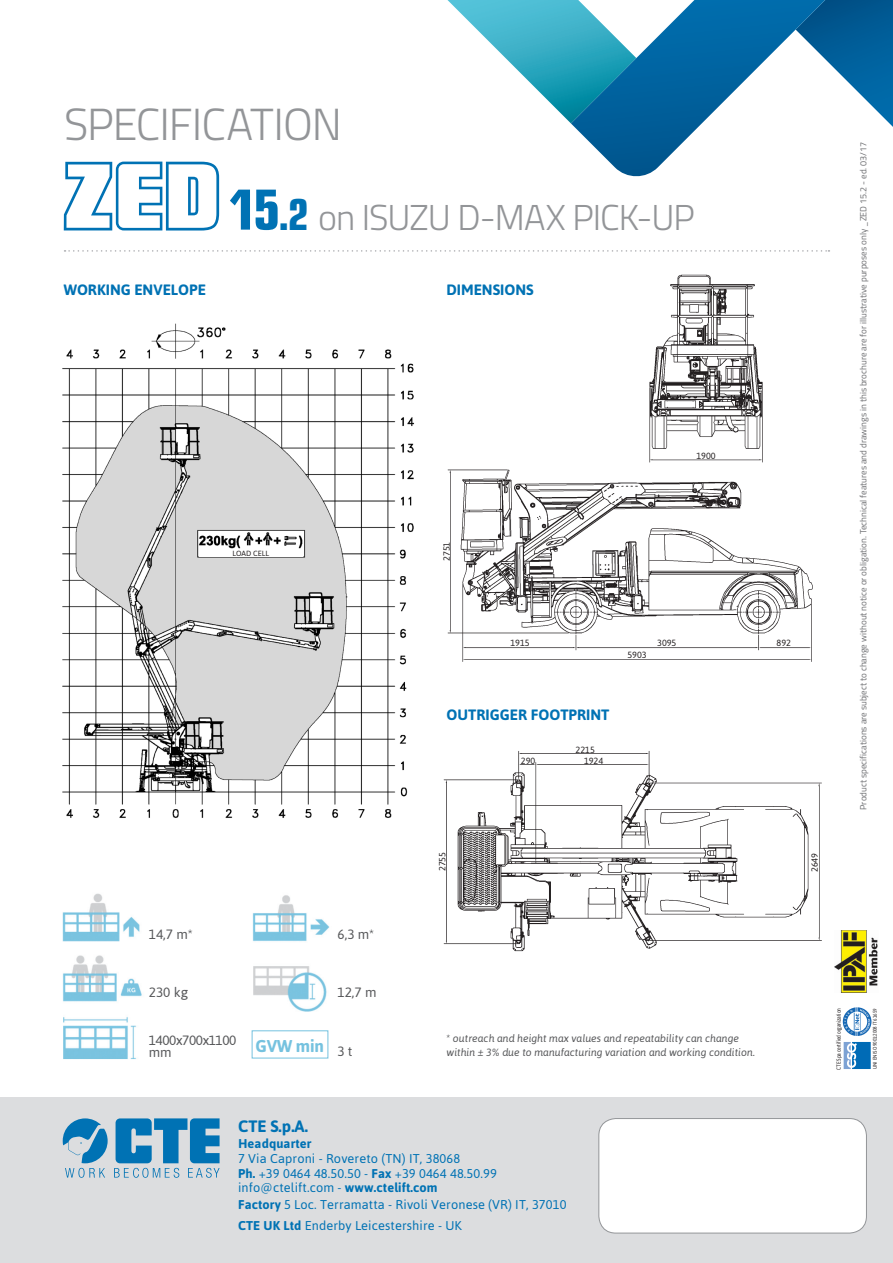
<style>
.page{position:relative;width:893px;height:1263px;background:#fff}
.page>*{position:absolute;margin:0;border:0;box-sizing:border-box;transform-origin:0 0}
.t1{font:300 45px "Titillium";letter-spacing:-.02em;color:#939598}
.t2{font:300 36px "Titillium";letter-spacing:-.03em;color:#939598}
.t3{font:700 17.1px "Asap";letter-spacing:-.01em;color:#75c2df}
.t4{font:700 16.5px "Asap";color:#0072b4}
.t5{font:700 15px "Asap";color:#0072b4}
.t6{font:13.5px/12px "Asap";letter-spacing:-.03em;color:#57585a}
.t7{font:12.75px/14.7px "Asap";letter-spacing:.01em;color:#0072b4}
.t8{font:700 12.75px "Asap";letter-spacing:.01em;color:#0072b4}
.t9{font:italic 10.5px/13.5px "Asap";color:#57585a}
.t10{font:9px "Titillium";color:#6c6d70}
.t11{font:9px "Asap";color:#231f20}
.t12{font:7.5px "Asap";color:#231f20}
.t13{font:6px "Asap";letter-spacing:-.02em;color:#231f20;scale:.8 1}
.t14{font:5.25px "Asap";letter-spacing:-.02em;color:#231f20;scale:.87 1}
.s1{font-family:"Eurostile LT Std";font-weight:700;font-stretch:condensed;font-size:55.2px;color:#0072b4}
.s2{font-family:"Eurostile LT Std";font-weight:700;font-stretch:condensed;font-size:42.75px;color:#0072b4}
.s3{font-weight:700}
</style>
<div class="page">
<svg style="left:447px;top:0;width:124px;height:123px"></svg>
<svg style="left:825px;top:0;width:68px;height:127px"></svg>
<svg style="left:571px;top:0;width:254px;height:177px"></svg>
<svg style="left:64px;top:162px;width:155px;height:68px"></svg>
<svg style="left:65px;top:250px;width:764px;height:2px"></svg>
<div style="left:0;top:1097px;width:893px;height:166px;background:#dcdddf"></div>
<svg style="left:114px;top:1118px;width:106px;height:60px"></svg>
<svg style="left:63px;top:1118px;width:45px;height:60px"></svg>
<div style="left:599px;top:1118px;width:267px;height:115px;background:#fff;border-radius:17px"></div>
<div style="left:599px;top:1118px;width:268px;height:115px;border:1px solid #939598;border-radius:17px"></div>
<img style="left:834px;top:930px;width:44px;height:62px">
<img style="left:62px;top:323px;width:353px;height:495px">
<img style="left:649px;top:274px;width:114px;height:188px">
<img style="left:443px;top:751px;width:379px;height:201px">
<img style="left:447px;top:462px;width:366px;height:200px">
<svg style="left:844px;top:1042px;width:27px;height:27px"></svg>
<svg style="left:843px;top:1007px;width:28px;height:29px"></svg>
<img style="left:253px;top:966px;width:74px;height:46px">
<img style="left:62px;top:893px;width:78px;height:49px">
<img style="left:63px;top:1017px;width:73px;height:42px">
<img style="left:63px;top:955px;width:79px;height:47px">
<img style="left:252px;top:895px;width:78px;height:47px">
<div style="left:199px;top:549px;width:104px;height:8px;background:#fff"></div>
<h1 class="t1" style="left:64px;top:92px;width:280px">SPECIFICATION</h1>
<h2 class="t2" style="left:229px;top:191px;width:467px"><span class="s1">15</span><span class="s2">.2</span> on ISUZU D-MAX PICK-UP</h2>
<p class="t5" style="left:64px;top:281px;width:144px">WORKING ENVELOPE</p>
<p class="t5" style="left:446px;top:281px;width:89px">DIMENSIONS</p>
<p class="t12" style="left:232px;top:549px;width:38px">LOAD CELL</p>
<p class="t11" style="left:696px;top:450px;width:21px">1900</p>
<p class="t11" style="left:442px;top:561px;width:21px;rotate:-90deg">2751</p>
<p class="t11" style="left:510px;top:638px;width:21px">1915</p>
<p class="t11" style="left:627px;top:650px;width:21px">5903</p>
<p class="t11" style="left:657px;top:638px;width:21px">3095</p>
<p class="t11" style="left:776px;top:638px;width:16px">892</p>
<p class="t5" style="left:446px;top:706px;width:165px">OUTRIGGER FOOTPRINT</p>
<p class="t11" style="left:576px;top:745px;width:21px">2215</p>
<p class="t11" style="left:521px;top:755px;width:16px">290</p>
<p class="t11" style="left:584px;top:755px;width:21px">1924</p>
<p class="t11" style="left:437px;top:871px;width:21px;rotate:-90deg">2755</p>
<p class="t11" style="left:809px;top:872px;width:21px;rotate:-90deg">2649</p>
<p class="t10" style="left:857px;top:810px;width:670px;rotate:-90deg">Product specifications are subject to change without notice or obligation. Technical features and drawings in this brochure are for illustrative purposes only _ZED 15.2 - ed. 03/17</p>
<p class="t6" style="left:149px;top:928px;width:46px">14,7 m*</p>
<p class="t6" style="left:149px;top:986px;width:41px">230 kg</p>
<p class="t6" style="left:149px;top:1034px;width:89px">1400x700x1100 mm</p>
<p class="t6" style="left:337px;top:928px;width:38px">6,3 m*</p>
<h3 class="t3" style="left:255px;top:1036px;width:70px">GVW min</h3>
<p class="t6" style="left:337px;top:986px;width:41px">12,7 m</p>
<p class="t6" style="left:337px;top:1045px;width:17px">3 t</p>
<p class="t9" style="left:446px;top:1032px;width:310px">* outreach and height max values and repeatability can change within ± 3% due to manufacturing variation and working condition.</p>
<p class="t4" style="left:238px;top:1116px;width:71px">CTE S.p.A.</p>
<p class="t8" style="left:238px;top:1136px;width:75px">Headquarter</p>
<p class="t7" style="left:238px;top:1151px;width:260px">7 Via Caproni - Rovereto (TN) IT, 38068<br><span class="s3">Ph.</span> +39 0464 48.50.50 - <span class="s3">Fax</span> +39 0464 48.50.99 info@ctelift.com - <span class="s3">www.ctelift.com</span></p>
<p class="t7" style="left:238px;top:1194px;width:330px;line-height:21px"><span class="s3">Factory</span> 5 Loc. Terramatta - Rivoli Veronese (VR) IT, 37010<br><span class="s3">CTE UK Ltd</span> Enderby Leicestershire - UK</p>
<p class="t13" style="left:835px;top:1069px;width:78px;rotate:-90deg">CTE Spa certified organization</p>
<p class="t14" style="left:872px;top:1069px;width:71px;rotate:-90deg">UNI EN ISO 9001:2008 IT 61659</p>
</div>
